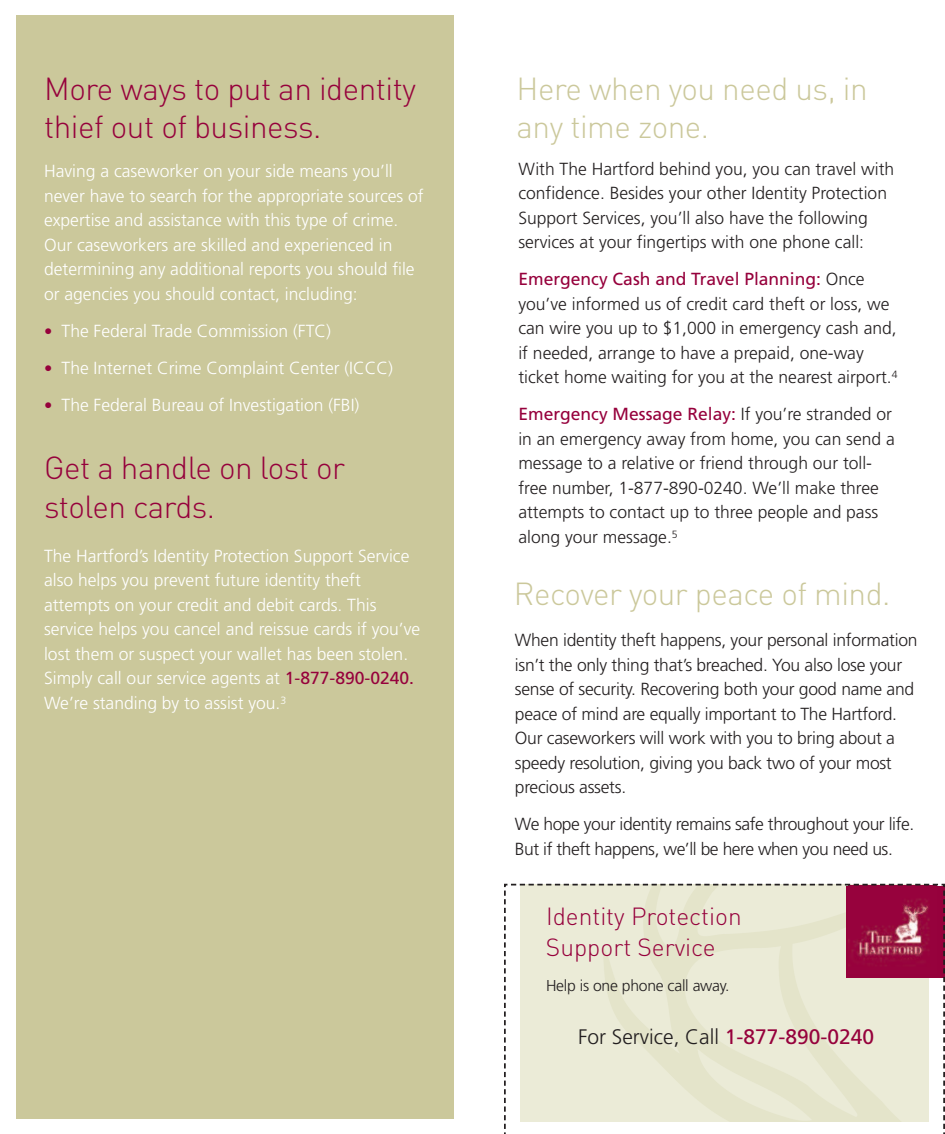
<style>
.page{position:relative;width:945px;height:1134px;background:#fff}
.page>*{position:absolute;margin:0;border:0;box-sizing:border-box;transform-origin:0 0}
.t1{font:300 31.5px/38.5px "DIN";letter-spacing:-.015em;color:#96013c}
.t2{font:300 31.5px/38.5px "DIN";letter-spacing:-.015em;color:#cbc89b}
.t3{font:300 24.5px/31.2px "DIN";color:#96013c}
.t4{font:300 21px "Frutiger";color:#231f20}
.t5{font:300 17.5px/24.5px "Frutiger";color:#231f20}
.t6{font:300 17.5px/24.5px "Frutiger";color:#fff}
.t7{font:300 17.5px/24.5px "Frutiger";letter-spacing:-.025em;color:#231f20}
.t8{font:300 15.75px "Frutiger";letter-spacing:-.015em;color:#231f20}
.s1{font-size:16.62px;color:#96013c}
.s2{font-weight:400;color:#96013c}
</style>
<div class="page">
<div style="left:16px;top:16px;width:437px;height:1103px;background:#cbc89b"></div>
<svg style="left:504px;top:883px;width:441px;height:251px;background:#e1d6c9"></svg>
<h1 class="t1" style="left:44px;top:68px;width:373px">More ways to put an identity thief out of business.</h1>
<p class="t6" style="left:44px;top:160px;width:381px">Having a caseworker on your side means you’ll never have to search for the appropriate sources of expertise and assistance with this type of crime.<br>Our caseworkers are skilled and experienced in determining any additional reports you should file or agencies you should contact, including:</p>
<p class="t6" style="left:44px;top:320px;width:288px"><span class="s1">•</span> The Federal Trade Commission (FTC)</p>
<p class="t6" style="left:44px;top:357px;width:350px"><span class="s1">•</span> The Internet Crime Complaint Center (ICCC)</p>
<p class="t6" style="left:44px;top:394px;width:317px"><span class="s1">•</span> The Federal Bureau of Investigation (FBI)</p>
<h1 class="t1" style="left:44px;top:448px;width:302px">Get a handle on lost or stolen cards.</h1>
<p class="t6" style="left:44px;top:545px;width:378px">The Hartford’s Identity Protection Support Service also helps you prevent future identity theft attempts on your credit and debit cards. This service helps you cancel and reissue cards if you’ve lost them or suspect your wallet has been stolen.<br>Simply call our service agents at <span class="s2">1-877-890-0240.<br></span>We’re standing by to assist you.<sup>3</sup></p>
<h1 class="t2" style="left:517px;top:68px;width:353px">Here when you need us, in any time zone.</h1>
<p class="t5" style="left:518px;top:158px;width:377px">With The Hartford behind you, you can travel with confidence. Besides your other Identity Protection Support Services, you’ll also have the following services at your fingertips with one phone call:</p>
<p class="t5" style="left:518px;top:268px;width:381px"><span class="s2">Emergency Cash and Travel Planning:</span> Once you’ve informed us of credit card theft or loss, we can wire you up to $1,000 in emergency cash and, if needed, arrange to have a prepaid, one-way ticket home waiting for you at the nearest airport.<sup>4</sup></p>
<p class="t5" style="left:518px;top:403px;width:378px"><span class="s2">Emergency Message Relay:</span> If you’re stranded or in an emergency away from home, you can send a message to a relative or friend through our toll&shy;free number, 1-877-890-0240. We’ll make three attempts to contact up to three people and pass along your message.<sup>5</sup></p>
<h1 class="t2" style="left:514px;top:573px;width:378px">Recover your peace of mind.</h1>
<p class="t5" style="left:515px;top:629px;width:404px">When identity theft happens, your personal information isn’t the only thing that’s breached. You also lose your sense of security. Recovering both your good name and peace of mind are equally important to The Hartford.<br>Our caseworkers will work with you to bring about a speedy resolution, giving you back two of your most precious assets.</p>
<p class="t7" style="left:515px;top:813px;width:401px">We hope your identity remains safe throughout your life.<br>But if theft happens, we’ll be here when you need us.</p>
<h2 class="t3" style="left:546px;top:900px;width:197px">Identity Protection<br>Support Service</h2>
<p class="t8" style="left:546px;top:980px;width:185px">Help is one phone call away.</p>
<p class="t4" style="left:578px;top:1029px;width:297px">For Service, Call <span class="s2">1-877-890-0240</span></p>
</div>
